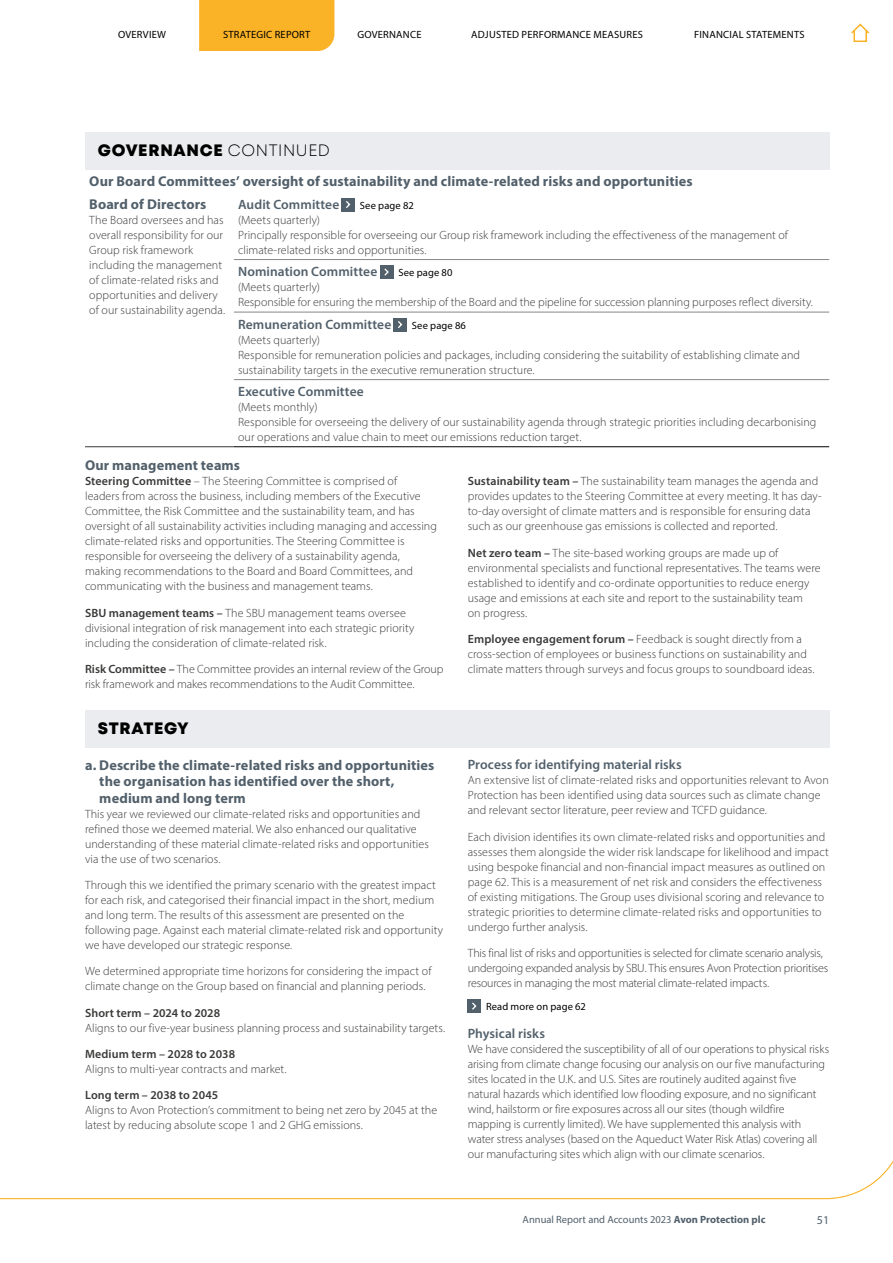
<style>
.page{position:relative;width:893px;height:1263px;background:#fff}
.page>*{position:absolute;margin:0;border:0;box-sizing:border-box;transform-origin:0 0}
.Subhead_0{font:800 16.5px "Mont";letter-spacing:.04em;color:#000}
.Subhead_1{font:700 14.25px/16.5px "Myriad Pro";letter-spacing:.01em;color:#52606b}
.Subhead_2{font:600 13.5px "Myriad Pro";letter-spacing:.005em;color:#52606b}
.Body_Text{font:300 12px/15px "Myriad Pro";color:#3a3a39}
.Figs_LFT{font:300 12px/15px "Myriad Pro";letter-spacing:.005em;color:#3a3a39}
.t1{font:12px "Myriad Pro";color:#52606b}
.Page_Driver{font:10.5px "Myriad Pro";letter-spacing:.02em;color:#000}
.t2{font:10.5px "Myriad Pro";color:#52606b}
.Subhead_2-2{font:10.5px "Myriad Pro";letter-spacing:.015em;color:#000}
.s1{font-weight:300}
.s2{font-weight:600}
.s3{font-weight:700}
</style>
<div class="page">
<svg style="left:851px;top:23px;width:19px;height:11px"></svg>
<div style="left:853px;top:30px;width:14px;height:12px;border:2px solid #fab327"></div>
<div style="left:85px;top:132px;width:744px;height:37px;background:#ebecef"></div>
<div style="left:85px;top:710px;width:744px;height:37px;background:#ebecef"></div>
<div style="left:468px;top:999px;width:13px;height:14px;background:#52606b"></div>
<svg style="left:472px;top:1002px;width:5px;height:8px"></svg>
<hr style="left:85px;top:446px;width:149px;height:1px;background:#3a3a39">
<hr style="left:234px;top:259px;width:595px;height:1px;background:#868786">
<hr style="left:234px;top:312px;width:595px;height:1px;background:#868786">
<hr style="left:234px;top:379px;width:595px;height:1px;background:#868786">
<hr style="left:234px;top:446px;width:595px;height:1px;background:#000">
<div style="left:342px;top:198px;width:13px;height:13px;background:#52606b"></div>
<svg style="left:346px;top:201px;width:5px;height:7px"></svg>
<div style="left:380px;top:266px;width:13px;height:13px;background:#52606b"></div>
<svg style="left:384px;top:268px;width:5px;height:8px"></svg>
<div style="left:394px;top:318px;width:13px;height:13px;background:#52606b"></div>
<svg style="left:398px;top:321px;width:5px;height:7px"></svg>
<div style="left:199px;top:0;width:135px;height:51px;background:#fab327"></div>
<svg style="left:0;top:1160px;width:893px;height:40px"></svg>
<p class="Page_Driver" style="left:118px;top:28px;width:50px">OVERVIEW</p>
<p class="Page_Driver" style="left:223px;top:28px;width:89px">STRATEGIC REPORT</p>
<p class="Page_Driver" style="left:357px;top:28px;width:66px">GOVERNANCE</p>
<p class="Page_Driver" style="left:471px;top:28px;width:173px">ADJUSTED PERFORMANCE MEASURES</p>
<p class="Page_Driver" style="left:694px;top:28px;width:112px">FINANCIAL STATEMENTS</p>
<p class="Subhead_0" style="left:98px;top:140px;width:234px">GOVERNANCE <span class="s1">CONTINUED</span></p>
<p class="Subhead_1" style="left:89px;top:172px;width:605px">Our Board Committees’ oversight of sustainability and climate-related risks and opportunities</p>
<p class="Subhead_1" style="left:89px;top:195px;width:119px">Board of Directors</p>
<p class="Figs_LFT" style="left:89px;top:212px;width:137px">The Board oversees and has overall responsibility for our<br>Group risk framework including the management of climate-related risks and opportunities and delivery of our sustainability agenda.</p>
<p class="Subhead_2" style="left:238px;top:195px;width:103px">Audit Committee</p>
<p class="Subhead_2-2" style="left:360px;top:199px;width:55px">See page 82</p>
<p class="Figs_LFT" style="left:238px;top:212px;width:83px">(Meets quarterly)</p>
<p class="Figs_LFT" style="left:238px;top:227px;width:551px">Principally responsible for overseeing our Group risk framework including the effectiveness of the management of climate-related risks and opportunities.</p>
<p class="Subhead_2" style="left:238px;top:263px;width:141px">Nomination Committee</p>
<p class="Subhead_2-2" style="left:398px;top:266px;width:56px">See page 80</p>
<p class="Figs_LFT" style="left:238px;top:279px;width:83px">(Meets quarterly)</p>
<p class="Figs_LFT" style="left:238px;top:294px;width:576px">Responsible for ensuring the membership of the Board and the pipeline for succession planning purposes reflect diversity.</p>
<p class="Subhead_2" style="left:238px;top:315px;width:155px">Remuneration Committee</p>
<p class="Subhead_2-2" style="left:412px;top:319px;width:56px">See page 86</p>
<p class="Figs_LFT" style="left:238px;top:332px;width:83px">(Meets quarterly)</p>
<p class="Figs_LFT" style="left:238px;top:347px;width:564px">Responsible for remuneration policies and packages, including considering the suitability of establishing climate and sustainability targets in the executive remuneration structure.</p>
<p class="Subhead_2" style="left:238px;top:383px;width:127px">Executive Committee</p>
<p class="Figs_LFT" style="left:238px;top:399px;width:81px">(Meets monthly)</p>
<p class="Figs_LFT" style="left:238px;top:414px;width:580px">Responsible for overseeing the delivery of our sustainability agenda through strategic priorities including decarbonising our operations and value chain to meet our emissions reduction target.</p>
<p class="Subhead_1" style="left:85px;top:457px;width:157px">Our management teams</p>
<p class="Body_Text" style="left:85px;top:474px;width:353px"><span class="s2">Steering Committee</span> – The Steering Committee is comprised of<br>leaders from across the business, including members of the Executive Committee, the Risk Committee and the sustainability team, and has oversight of all sustainability activities including managing and accessing climate-related risks and opportunities. The Steering Committee is responsible for overseeing the delivery of a sustainability agenda, making recommendations to the Board and Board Committees, and communicating with the business and management teams.</p>
<p class="Body_Text" style="left:85px;top:605px;width:331px"><span class="s2">SBU management teams –</span> The SBU management teams oversee divisional integration of risk management into each strategic priority including the consideration of climate-related risk.</p>
<p class="Body_Text" style="left:85px;top:661px;width:360px"><span class="s2">Risk Committee –</span> The Committee provides an internal review of the Group risk framework and makes recommendations to the Audit Committee.</p>
<p class="Body_Text" style="left:468px;top:474px;width:355px"><span class="s2">Sustainability team –</span> The sustainability team manages the agenda and provides updates to the Steering Committee at every meeting. It has day&shy;to-day oversight of climate matters and is responsible for ensuring data such as our greenhouse gas emissions is collected and reported.</p>
<p class="Body_Text" style="left:468px;top:545px;width:355px"><span class="s2">Net zero team –</span> The site-based working groups are made up of environmental specialists and functional representatives. The teams were established to identify and co-ordinate opportunities to reduce energy usage and emissions at each site and report to the sustainability team<br>on progress.</p>
<p class="Body_Text" style="left:468px;top:631px;width:348px"><span class="s2">Employee engagement forum –</span> Feedback is sought directly from a cross-section of employees or business functions on sustainability and climate matters through surveys and focus groups to soundboard ideas.</p>
<p class="Subhead_0" style="left:98px;top:718px;width:92px">STRATEGY</p>
<p class="Subhead_1" style="left:99px;top:756px;width:337px;text-indent:-14px">a. Describe the climate-related risks and opportunities the organisation has identified over the short, medium and long term</p>
<p class="Body_Text" style="left:85px;top:806px;width:345px">This year we reviewed our climate-related risks and opportunities and refined those we deemed material. We also enhanced our qualitative understanding of these material climate-related risks and opportunities via the use of two scenarios.</p>
<p class="Body_Text" style="left:85px;top:877px;width:360px">Through this we identified the primary scenario with the greatest impact for each risk, and categorised their financial impact in the short, medium and long term. The results of this assessment are presented on the following page. Against each material climate-related risk and opportunity we have developed our strategic response.</p>
<p class="Body_Text" style="left:85px;top:964px;width:348px">We determined appropriate time horizons for considering the impact of climate change on the Group based on financial and planning periods.</p>
<p class="Body_Text" style="left:85px;top:1005px;width:362px"><span class="s2">Short term – 2024 to 2028<br></span>Aligns to our five-year business planning process and sustainability targets.</p>
<p class="Body_Text" style="left:85px;top:1046px;width:203px"><span class="s2">Medium term – 2028 to 2038<br></span>Aligns to multi-year contracts and market.</p>
<p class="Body_Text" style="left:85px;top:1087px;width:354px"><span class="s2">Long term – 2038 to 2045<br></span>Aligns to Avon Protection’s commitment to being net zero by 2045 at the latest by reducing absolute scope 1 and 2 GHG emissions.</p>
<p class="Subhead_2" style="left:468px;top:756px;width:216px">Process for identifying material risks</p>
<p class="Body_Text" style="left:468px;top:773px;width:363px">An extensive list of climate-related risks and opportunities relevant to Avon<br>Protection has been identified using data sources such as climate change and relevant sector literature, peer review and TCFD guidance.</p>
<p class="Body_Text" style="left:468px;top:829px;width:363px">Each division identifies its own climate-related risks and opportunities and assesses them alongside the wider risk landscape for likelihood and impact using bespoke financial and non-financial impact measures as outlined on page 62. This is a measurement of net risk and considers the effectiveness of existing mitigations. The Group uses divisional scoring and relevance to strategic priorities to determine climate-related risks and opportunities to undergo further analysis.</p>
<p class="Body_Text" style="left:468px;top:945px;width:362px">This final list of risks and opportunities is selected for climate scenario analysis, undergoing expanded analysis by SBU. This ensures Avon Protection prioritises resources in managing the most material climate-related impacts.</p>
<p class="Page_Driver" style="left:486px;top:1000px;width:102px">Read more on page 62</p>
<p class="Subhead_2" style="left:468px;top:1025px;width:79px">Physical risks</p>
<p class="Body_Text" style="left:468px;top:1041px;width:363px">We have considered the susceptibility of all of our operations to physical risks arising from climate change focusing our analysis on our five manufacturing sites located in the U.K. and U.S. Sites are routinely audited against five natural hazards which identified low flooding exposure, and no significant wind, hailstorm or fire exposures across all our sites (though wildfire mapping is currently limited). We have supplemented this analysis with water stress analyses (based on the Aqueduct Water Risk Atlas) covering all our manufacturing sites which align with our climate scenarios.</p>
<p class="t2" style="left:523px;top:1213px;width:244px">Annual Report and Accounts 2023 <span class="s3">Avon Protection plc</span></p>
<p class="t1" style="left:817px;top:1213px;width:14px">51</p>
</div>
